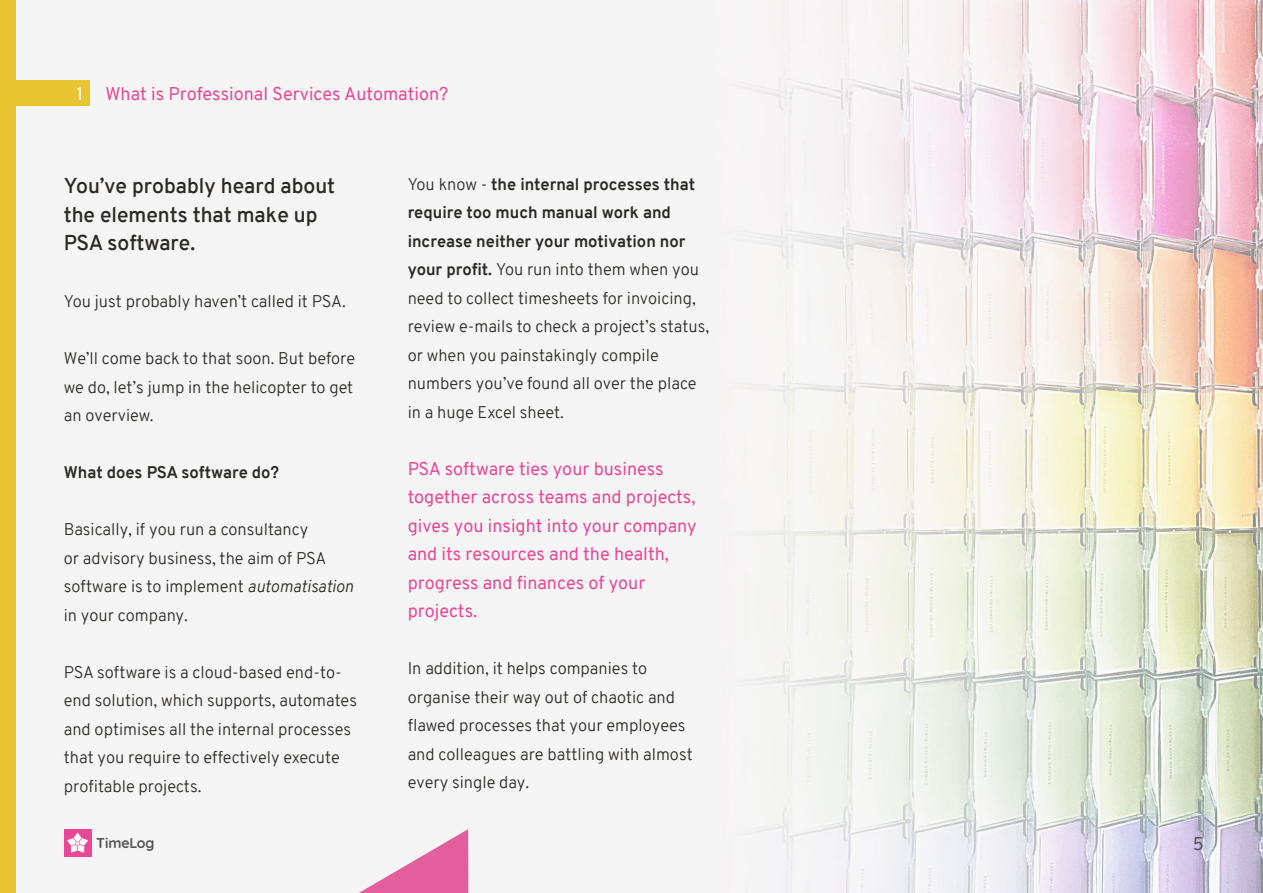
<style>
.page{position:relative;width:1263px;height:893px;background:#f6f5f5}
.page>*{position:absolute;margin:0;border:0;box-sizing:border-box;transform-origin:0 0}
.t1{font:600 21px/28.5px "Overpass";color:#2b2825}
.t2{font:18px/28.5px "Overpass";color:#e84895}
.t3{font:18px "Overpass";color:#555}
.t4{font:300 16.5px/28.5px "Overpass";color:#2b2825}
.t5{font:700 16.5px "Overpass";color:#2b2825}
.t6{font:700 14.25px "Quicksand";letter-spacing:-.005em;color:#555}
.s1{color:#fff}
.s2{font-style:italic}
.s3{font-weight:700}
</style>
<div class="page">
<div style="left:0;top:0;width:16px;height:893px;background:#e8c433"></div>
<div style="left:0;top:80px;width:90px;height:26px;background:#e8c433"></div>
<img style="left:756px;top:0;width:507px;height:893px">
<svg style="left:64px;top:829px;width:405px;height:64px"></svg>
<p class="t2" style="left:77px;top:80px;width:373px"><span class="s1">1</span> What is Professional Services Automation?</p>
<p class="t1" style="left:64px;top:172px;width:273px">You’ve probably heard about the elements that make up<br>PSA software.</p>
<p class="t4" style="left:64px;top:287px;width:284px">You just probably haven’t called it PSA.</p>
<p class="t4" style="left:64px;top:344px;width:293px;text-align:justify">We’ll come back to that soon. But before we do, let’s jump in the helicopter to get an overview.</p>
<p class="t5" style="left:64px;top:461px;width:217px">What does PSA software do?</p>
<p class="t4" style="left:64px;top:515px;width:291px">Basically, if you run a consultancy<br>or advisory business, the aim of PSA software is to implement <span class="s2">automatisation </span>in your company.</p>
<p class="t4" style="left:64px;top:658px;width:295px">PSA software is a cloud-based end-to&shy;end solution, which supports, automates and optimises all the internal processes that you require to effectively execute profitable projects.</p>
<p class="t4" style="left:408px;top:170px;width:303px">You know - <span class="s3">the internal processes that require too much manual work and increase neither your motivation nor your profit.</span> You run into them when you need to collect timesheets for invoicing, review e-mails to check a project’s status, or when you painstakingly compile numbers you’ve found all over the place in a huge Excel sheet.</p>
<p class="t2" style="left:408px;top:454px;width:290px">PSA software ties your business together across teams and projects, gives you insight into your company and its resources and the health, progress and finances of your projects.</p>
<p class="t4" style="left:408px;top:654px;width:287px">In addition, it helps companies to organise their way out of chaotic and flawed processes that your employees and colleagues are battling with almost every single day.</p>
<p class="t6" style="left:96px;top:831px;width:60px">TimeLog</p>
<p class="t3" style="left:1193px;top:831px;width:13px">5</p>
</div>
